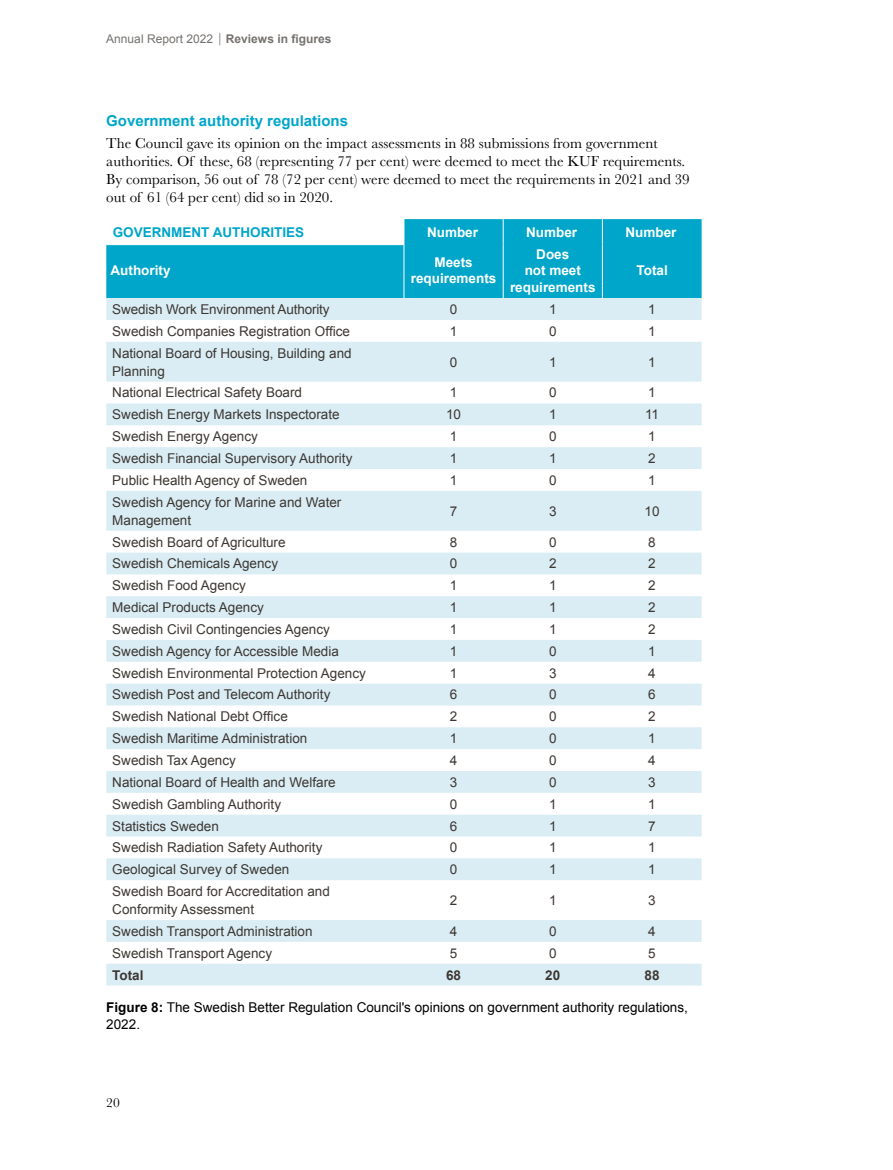
<style>
.page{position:relative;width:893px;height:1170px;background:#fff}
.page>*{position:absolute;margin:0;border:0;box-sizing:border-box;transform-origin:0 0}
.t1{font:15px/18px "Baskerville";color:#000}
.t2{font:700 15px "Arial";color:#00a6ca}
.t3{font:13.5px "Arial";color:#3d3732}
.t4{font:13.5px/16.2px "Arial";color:#000}
.t5{font:700 13.5px/16.5px "Arial";color:#fff;text-align:center}
.t6{font:700 13.5px "Arial";color:#00a6ca}
.t7{font:700 13.5px "Arial";color:#3d3732}
.t8{font:13.5px "Baskerville";color:#000}
.t9{font:12px "Arial";color:#75726f}
.s1{font-family:"Baskerville";font-size:13.5px}
.s2{font-weight:700}
</style>
<div class="page">
<svg style="left:106px;top:219px;width:596px;height:79px;fill:#00a6ca"></svg>
<svg style="left:106px;top:298px;width:596px;height:687px;fill:#daedf5"></svg>
<svg style="left:404px;top:219px;width:1px;height:25px"></svg>
<hr style="left:404px;top:244px;width:1px;height:54px;background:#fff">
<hr style="left:503px;top:244px;width:1px;height:54px;background:#fff">
<hr style="left:602px;top:244px;width:1px;height:54px;background:#fff">
<svg style="left:503px;top:219px;width:1px;height:25px"></svg>
<svg style="left:602px;top:219px;width:1px;height:25px"></svg>
<hr style="left:106px;top:244px;width:298px;height:1px;background:#fff">
<p class="t9" style="left:106px;top:31px;width:227px">Annual Report 2022 <span class="s1">|</span> <span class="s2">Reviews in figures</span></p>
<h3 class="t2" style="left:106px;top:111px;width:243px">Government authority regulations</h3>
<p class="t1" style="left:106px;top:134px;width:585px">The Council gave its opinion on the impact assessments in 88 submissions from government authorities. Of these, 68 (representing 77 per cent) were deemed to meet the KUF requirements.<br>By comparison, 56 out of 78 (72 per cent) were deemed to meet the requirements in 2021 and 39 out of 61 (64 per cent) did so in 2020.</p>
<p class="t6" style="left:113px;top:223px;width:193px">GOVERNMENT AUTHORITIES</p>
<p class="t5" style="left:427px;top:224px;width:53px">Number</p>
<p class="t5" style="left:526px;top:224px;width:53px">Number</p>
<p class="t5" style="left:625px;top:224px;width:53px">Number</p>
<p class="t5" style="left:111px;top:263px;width:61px">Authority</p>
<p class="t5" style="left:411px;top:254px;width:87px">Meets requirements</p>
<p class="t5" style="left:510px;top:246px;width:87px">Does<br>not meet requirements</p>
<p class="t5" style="left:637px;top:263px;width:33px">Total</p>
<p class="t3" style="left:112px;top:300px;width:219px">Swedish Work Environment Authority</p>
<p class="t3" style="left:450px;top:300px;width:9px">0</p>
<p class="t3" style="left:549px;top:300px;width:9px">1</p>
<p class="t3" style="left:648px;top:300px;width:9px">1</p>
<p class="t3" style="left:112px;top:322px;width:239px">Swedish Companies Registration Office</p>
<p class="t3" style="left:450px;top:322px;width:9px">1</p>
<p class="t3" style="left:549px;top:322px;width:9px">0</p>
<p class="t3" style="left:648px;top:322px;width:9px">1</p>
<p class="t3" style="left:112px;top:344px;width:241px">National Board of Housing, Building and</p>
<p class="t3" style="left:112px;top:362px;width:54px">Planning</p>
<p class="t3" style="left:450px;top:353px;width:9px">0</p>
<p class="t3" style="left:549px;top:353px;width:9px">1</p>
<p class="t3" style="left:648px;top:353px;width:9px">1</p>
<p class="t3" style="left:112px;top:384px;width:191px">National Electrical Safety Board</p>
<p class="t3" style="left:450px;top:384px;width:9px">1</p>
<p class="t3" style="left:549px;top:384px;width:9px">0</p>
<p class="t3" style="left:648px;top:384px;width:9px">1</p>
<p class="t3" style="left:112px;top:406px;width:229px">Swedish Energy Markets Inspectorate</p>
<p class="t3" style="left:446px;top:406px;width:17px">10</p>
<p class="t3" style="left:549px;top:406px;width:9px">1</p>
<p class="t3" style="left:645px;top:406px;width:16px">11</p>
<p class="t3" style="left:112px;top:427px;width:147px">Swedish Energy Agency</p>
<p class="t3" style="left:450px;top:427px;width:9px">1</p>
<p class="t3" style="left:549px;top:427px;width:9px">0</p>
<p class="t3" style="left:648px;top:427px;width:9px">1</p>
<p class="t3" style="left:112px;top:449px;width:242px">Swedish Financial Supervisory Authority</p>
<p class="t3" style="left:450px;top:449px;width:9px">1</p>
<p class="t3" style="left:549px;top:449px;width:9px">1</p>
<p class="t3" style="left:648px;top:449px;width:9px">2</p>
<p class="t3" style="left:112px;top:471px;width:197px">Public Health Agency of Sweden</p>
<p class="t3" style="left:450px;top:471px;width:9px">1</p>
<p class="t3" style="left:549px;top:471px;width:9px">0</p>
<p class="t3" style="left:648px;top:471px;width:9px">1</p>
<p class="t3" style="left:112px;top:493px;width:231px">Swedish Agency for Marine and Water</p>
<p class="t3" style="left:112px;top:511px;width:80px">Management</p>
<p class="t3" style="left:450px;top:502px;width:9px">7</p>
<p class="t3" style="left:549px;top:502px;width:9px">3</p>
<p class="t3" style="left:644px;top:502px;width:17px">10</p>
<p class="t3" style="left:112px;top:533px;width:175px">Swedish Board of Agriculture</p>
<p class="t3" style="left:450px;top:533px;width:9px">8</p>
<p class="t3" style="left:549px;top:533px;width:9px">0</p>
<p class="t3" style="left:648px;top:533px;width:9px">8</p>
<p class="t3" style="left:112px;top:554px;width:167px">Swedish Chemicals Agency</p>
<p class="t3" style="left:450px;top:554px;width:9px">0</p>
<p class="t3" style="left:549px;top:554px;width:9px">2</p>
<p class="t3" style="left:648px;top:554px;width:9px">2</p>
<p class="t3" style="left:112px;top:576px;width:135px">Swedish Food Agency</p>
<p class="t3" style="left:450px;top:576px;width:9px">1</p>
<p class="t3" style="left:549px;top:576px;width:9px">1</p>
<p class="t3" style="left:648px;top:576px;width:9px">2</p>
<p class="t3" style="left:112px;top:598px;width:153px">Medical Products Agency</p>
<p class="t3" style="left:450px;top:598px;width:9px">1</p>
<p class="t3" style="left:549px;top:598px;width:9px">1</p>
<p class="t3" style="left:648px;top:598px;width:9px">2</p>
<p class="t3" style="left:112px;top:620px;width:219px">Swedish Civil Contingencies Agency</p>
<p class="t3" style="left:450px;top:620px;width:9px">1</p>
<p class="t3" style="left:549px;top:620px;width:9px">1</p>
<p class="t3" style="left:648px;top:620px;width:9px">2</p>
<p class="t3" style="left:112px;top:642px;width:228px">Swedish Agency for Accessible Media</p>
<p class="t3" style="left:450px;top:642px;width:9px">1</p>
<p class="t3" style="left:549px;top:642px;width:9px">0</p>
<p class="t3" style="left:648px;top:642px;width:9px">1</p>
<p class="t3" style="left:112px;top:664px;width:255px">Swedish Environmental Protection Agency</p>
<p class="t3" style="left:450px;top:664px;width:9px">1</p>
<p class="t3" style="left:549px;top:664px;width:9px">3</p>
<p class="t3" style="left:648px;top:664px;width:9px">4</p>
<p class="t3" style="left:112px;top:685px;width:220px">Swedish Post and Telecom Authority</p>
<p class="t3" style="left:450px;top:685px;width:9px">6</p>
<p class="t3" style="left:549px;top:685px;width:9px">0</p>
<p class="t3" style="left:648px;top:685px;width:9px">6</p>
<p class="t3" style="left:112px;top:707px;width:177px">Swedish National Debt Office</p>
<p class="t3" style="left:450px;top:707px;width:9px">2</p>
<p class="t3" style="left:549px;top:707px;width:9px">0</p>
<p class="t3" style="left:648px;top:707px;width:9px">2</p>
<p class="t3" style="left:112px;top:729px;width:197px">Swedish Maritime Administration</p>
<p class="t3" style="left:450px;top:729px;width:9px">1</p>
<p class="t3" style="left:549px;top:729px;width:9px">0</p>
<p class="t3" style="left:648px;top:729px;width:9px">1</p>
<p class="t3" style="left:112px;top:751px;width:125px">Swedish Tax Agency</p>
<p class="t3" style="left:450px;top:751px;width:9px">4</p>
<p class="t3" style="left:549px;top:751px;width:9px">0</p>
<p class="t3" style="left:648px;top:751px;width:9px">4</p>
<p class="t3" style="left:112px;top:773px;width:225px">National Board of Health and Welfare</p>
<p class="t3" style="left:450px;top:773px;width:9px">3</p>
<p class="t3" style="left:549px;top:773px;width:9px">0</p>
<p class="t3" style="left:648px;top:773px;width:9px">3</p>
<p class="t3" style="left:112px;top:795px;width:170px">Swedish Gambling Authority</p>
<p class="t3" style="left:450px;top:795px;width:9px">0</p>
<p class="t3" style="left:549px;top:795px;width:9px">1</p>
<p class="t3" style="left:648px;top:795px;width:9px">1</p>
<p class="t3" style="left:112px;top:816px;width:108px">Statistics Sweden</p>
<p class="t3" style="left:450px;top:816px;width:9px">6</p>
<p class="t3" style="left:549px;top:816px;width:9px">1</p>
<p class="t3" style="left:648px;top:816px;width:9px">7</p>
<p class="t3" style="left:112px;top:838px;width:212px">Swedish Radiation Safety Authority</p>
<p class="t3" style="left:450px;top:838px;width:9px">0</p>
<p class="t3" style="left:549px;top:838px;width:9px">1</p>
<p class="t3" style="left:648px;top:838px;width:9px">1</p>
<p class="t3" style="left:112px;top:860px;width:179px">Geological Survey of Sweden</p>
<p class="t3" style="left:450px;top:860px;width:9px">0</p>
<p class="t3" style="left:549px;top:860px;width:9px">1</p>
<p class="t3" style="left:648px;top:860px;width:9px">1</p>
<p class="t3" style="left:112px;top:882px;width:219px">Swedish Board for Accreditation and</p>
<p class="t3" style="left:112px;top:900px;width:143px">Conformity Assessment</p>
<p class="t3" style="left:450px;top:891px;width:9px">2</p>
<p class="t3" style="left:549px;top:891px;width:9px">1</p>
<p class="t3" style="left:648px;top:891px;width:9px">3</p>
<p class="t3" style="left:112px;top:922px;width:202px">Swedish Transport Administration</p>
<p class="t3" style="left:450px;top:922px;width:9px">4</p>
<p class="t3" style="left:549px;top:922px;width:9px">0</p>
<p class="t3" style="left:648px;top:922px;width:9px">4</p>
<p class="t3" style="left:112px;top:944px;width:161px">Swedish Transport Agency</p>
<p class="t3" style="left:450px;top:944px;width:9px">5</p>
<p class="t3" style="left:549px;top:944px;width:9px">0</p>
<p class="t3" style="left:648px;top:944px;width:9px">5</p>
<p class="t7" style="left:112px;top:965px;width:33px">Total</p>
<p class="t7" style="left:446px;top:965px;width:17px">68</p>
<p class="t7" style="left:545px;top:965px;width:17px">20</p>
<p class="t7" style="left:644px;top:965px;width:17px">88</p>
<p class="t4" style="left:106px;top:999px;width:583px"><span class="s2">Figure 8:</span> The Swedish Better Regulation Council's opinions on government authority regulations,<br>2022.</p>
<p class="t8" style="left:106px;top:1093px;width:15px">20</p>
</div>
